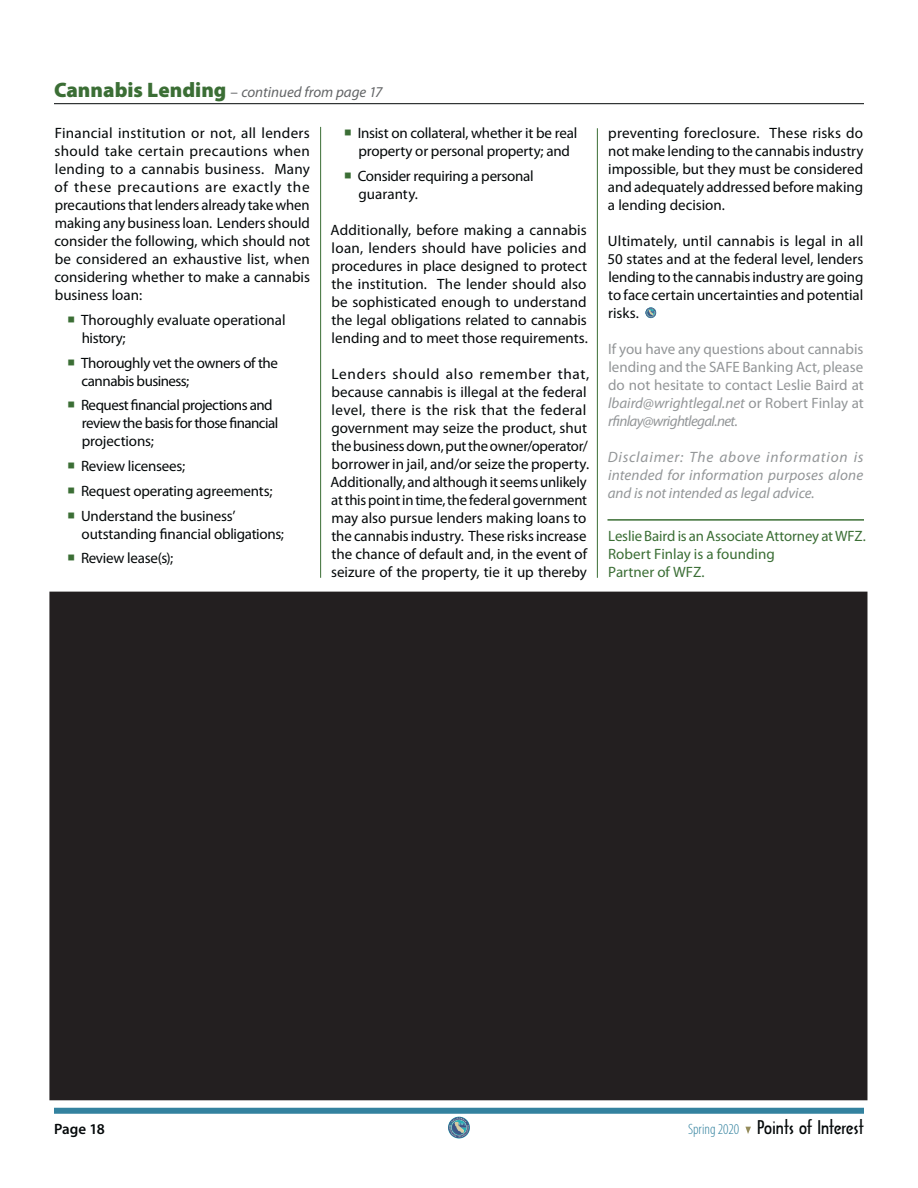
<style>
.page{position:relative;width:918px;height:1188px;background:#fff}
.page>*{position:absolute;margin:0;border:0;box-sizing:border-box;transform-origin:0 0}
.t1{font:18px "Arquitectura";letter-spacing:-.025em;color:#040809;scale:1.25 1}
.t2{font:15px/18px "Myriad Pro";letter-spacing:-.005em;color:#040809}
.t3{font:15px/18px "Myriad Pro";color:#939698;text-align:justify}
.t4{font:italic 15px/18px "Myriad Pro";color:#939698;text-align:justify}
.t5{font:15px/18px "Myriad Pro";letter-spacing:-.005em;color:#3b6e35}
.t6{font:15px/18px "Myriad Pro";letter-spacing:-.035em;color:#040809}
.t7{font:15px/18px "Myriad Pro";letter-spacing:-.025em;color:#040809}
.t8{font:italic 15px "Myriad Pro";color:#636567}
.t9{font:600 15px "Myriad Pro";letter-spacing:-.005em;color:#040809}
.s1{font-weight:900;font-style:normal;font-size:21px;color:#3b6e35}
.s2{font-style:normal}
.s3{font-style:italic}
.s4{font-family:"Myriad Pro";font-weight:300;font-stretch:condensed;font-size:15px;color:#33829f}
</style>
<div class="page">
<div style="left:54px;top:1108px;width:810px;height:6px;background:#33829f"></div>
<svg style="left:448px;top:1117px;width:22px;height:22px"></svg>
<svg style="left:448px;top:1117px;width:22px;height:21px"></svg>
<svg style="left:448px;top:1118px;width:21px;height:19px"></svg>
<svg style="left:745px;top:1127px;width:6px;height:7px"></svg>
<hr style="left:54px;top:103px;width:810px;height:1px;background:#040809">
<hr style="left:608px;top:519px;width:256px;height:2px;background:#3b6e35">
<svg style="left:646px;top:308px;width:10px;height:10px"></svg>
<hr style="left:320px;top:127px;width:1px;height:451px;background:#3b6e35">
<hr style="left:597px;top:128px;width:1px;height:450px;background:#3b6e35">
<div style="left:50px;top:592px;width:817px;height:508px;background:#231f20"></div>
<p class="t8" style="left:54px;top:86px;width:330px"><span class="s1">Cannabis Lending</span> <span class="s2">–</span> continued from page 17</p>
<p class="t2" style="left:54px;top:125px;width:257px;text-align:justify">Financial institution or not, all lenders should take certain precautions when lending to a cannabis business. Many of these precautions are exactly the precautions that lenders already take when making any business loan. Lenders should consider the following, which should not be considered an exhaustive list, when considering whether to make a cannabis business loan:</p>
<p class="t2" style="left:81px;top:312px;width:206px">Thoroughly evaluate operational history;</p>
<p class="t7" style="left:81px;top:355px;width:199px">Thoroughly vet the owners of the cannabis business;</p>
<p class="t6" style="left:81px;top:397px;width:199px">Request financial projections and review the basis for those financial projections;</p>
<p class="t2" style="left:81px;top:455px;width:193px;line-height:24.8px">Review licensees;<br>Request operating agreements;<br>Understand the business’</p>
<p class="t2" style="left:81px;top:522px;width:204px;line-height:24.8px">outstanding financial obligations;<br>Review lease(s);</p>
<p class="t2" style="left:358px;top:125px;width:221px">Insist on collateral, whether it be real property or personal property; and</p>
<p class="t2" style="left:358px;top:168px;width:177px">Consider requiring a personal guaranty.</p>
<p class="t2" style="left:330px;top:222px;width:259px;text-align:justify">Additionally, before making a cannabis loan, lenders should have policies and procedures in place designed to protect the institution. The lender should also be sophisticated enough to understand the legal obligations related to cannabis lending and to meet those requirements.</p>
<p class="t2" style="left:330px;top:366px;width:261px">Lenders should also remember that, because cannabis is illegal at the federal level, there is the risk that the federal government may seize the product, shut the business down, put the owner/operator/ borrower in jail, and/or seize the property.<br>Additionally, and although it seems unlikely at this point in time, the federal government may also pursue lenders making loans to the cannabis industry. These risks increase the chance of default and, in the event of seizure of the property, tie it up thereby</p>
<p class="t2" style="left:608px;top:125px;width:257px;text-align:justify">preventing foreclosure. These risks do not make lending to the cannabis industry impossible, but they must be considered and adequately addressed before making a lending decision.</p>
<p class="t2" style="left:608px;top:233px;width:257px;text-align:justify">Ultimately, until cannabis is legal in all 50 states and at the federal level, lenders lending to the cannabis industry are going to face certain uncertainties and potential risks.</p>
<p class="t3" style="left:608px;top:341px;width:257px">If you have any questions about cannabis lending and the SAFE Banking Act, please do not hesitate to contact Leslie Baird at <span class="s3">lbaird@wrightlegal.net</span> or Robert Finlay at <span class="s3">rfinlay@wrightlegal.net.</span></p>
<p class="t4" style="left:608px;top:449px;width:257px">Disclaimer: The above information is intended for information purposes alone and is not intended as legal advice.</p>
<p class="t5" style="left:608px;top:528px;width:259px">Leslie Baird is an Associate Attorney at WFZ.<br>Robert Finlay is a founding<br>Partner of WFZ.</p>
<p class="t9" style="left:54px;top:1120px;width:52px">Page 18</p>
<p class="t1" style="left:688px;top:1116px;width:142px"><span class="s4">Spring 2020</span> Points of Interest</p>
</div>
